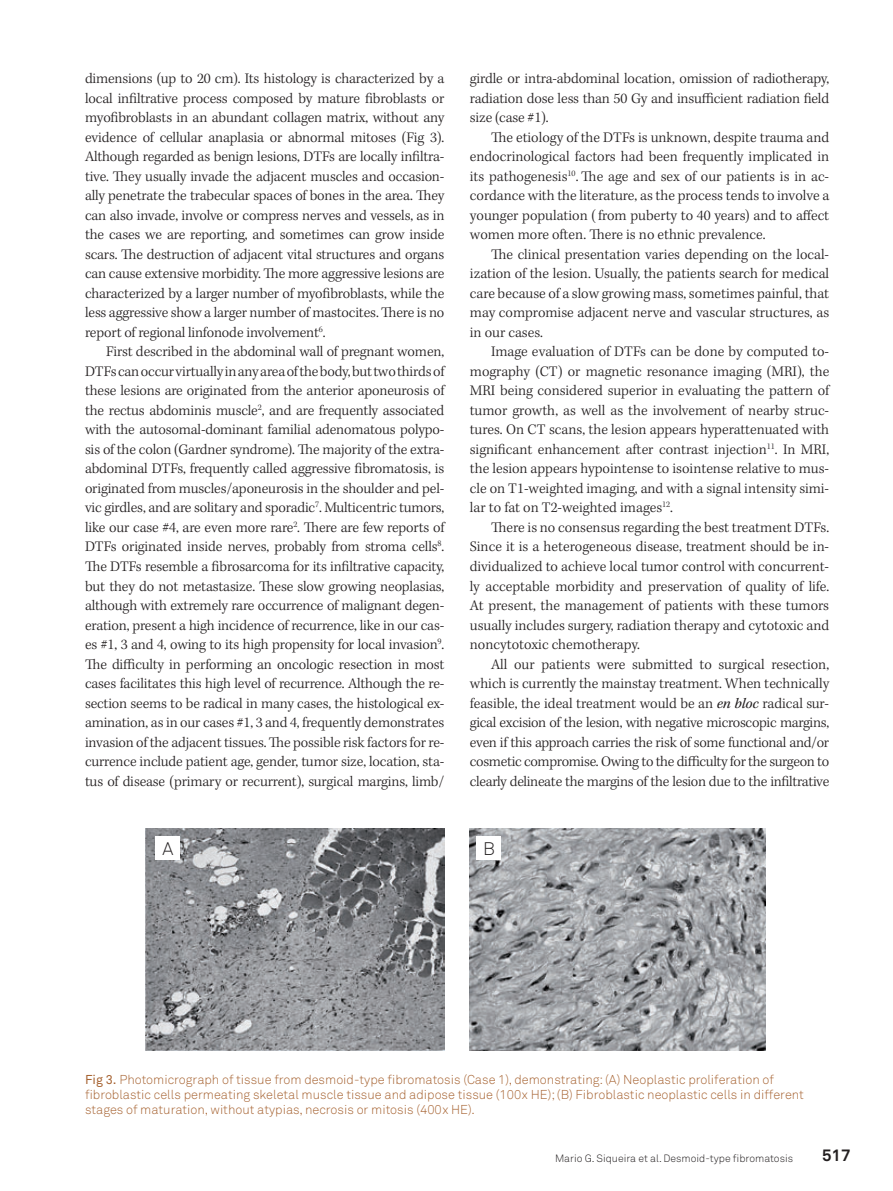
<style>
.page{position:relative;width:893px;height:1191px;background:#fff}
.page>*{position:absolute;margin:0;border:0;box-sizing:border-box;transform-origin:0 0}
.t1{font:18px "Akkurat Light Pro";color:#231f20}
.t2{font:700 16.5px "Akkurat Pro";color:#231f20}
.t3{font:300 15px/19.5px "Kepler Std";letter-spacing:-.005em;color:#231f20;text-align:justify}
.t4{font:12.75px/15.3px "Akkurat Light Pro";color:#a76433}
.t5{font:10.5px "Akkurat Light Pro";color:#231f20}
.s1{font-weight:400;font-style:italic}
.s2{font-family:"Akkurat Pro"}
</style>
<div class="page">
<img style="left:146px;top:828px;width:298px;height:222px">
<div style="left:156px;top:836px;width:24px;height:24px;background:#fff"></div>
<img style="left:470px;top:828px;width:295px;height:222px">
<div style="left:476px;top:836px;width:25px;height:24px;background:#fff"></div>
<p class="t3" style="left:85px;top:69px;width:361px">dimensions (up to 20 cm). Its histology is characterized by a local infiltrative process composed by mature fibroblasts or myofibroblasts in an abundant collagen matrix, without any evidence of cellular anaplasia or abnormal mitoses (Fig 3).<br>Although regarded as benign lesions, DTFs are locally infiltra&shy;tive. They usually invade the adjacent muscles and occasion&shy;ally penetrate the trabecular spaces of bones in the area. They can also invade, involve or compress nerves and vessels, as in the cases we are reporting, and sometimes can grow inside scars. The destruction of adjacent vital structures and organs can cause extensive morbidity. The more aggressive lesions are characterized by a larger number of myofibroblasts, while the less aggressive show a larger number of mastocites. There is no report of regional linfonode involvement<sup>6</sup>.</p>
<p class="t3" style="left:85px;top:342px;width:361px;text-indent:21px">First described in the abdominal wall of pregnant women, DTFs can occur virtually in any area of the body, but two thirds of these lesions are originated from the anterior aponeurosis of the rectus abdominis muscle<sup>2</sup>, and are frequently associated with the autosomal-dominant familial adenomatous polypo&shy;sis of the colon (Gardner syndrome). The majority of the extra&shy;abdominal DTFs, frequently called aggressive fibromatosis, is originated from muscles/aponeurosis in the shoulder and pel&shy;vic girdles, and are solitary and sporadic<sup>7</sup>. Multicentric tumors, like our case #4, are even more rare<sup>2</sup>. There are few reports of DTFs originated inside nerves, probably from stroma cells<sup>8</sup>.<br>The DTFs resemble a fibrosarcoma for its infiltrative capacity, but they do not metastasize. These slow growing neoplasias, although with extremely rare occurrence of malignant degen&shy;eration, present a high incidence of recurrence, like in our cas&shy;es #1, 3 and 4, owing to its high propensity for local invasion<sup>9</sup>.<br>The difficulty in performing an oncologic resection in most cases facilitates this high level of recurrence. Although the re&shy;section seems to be radical in many cases, the histological ex&shy;amination, as in our cases #1, 3 and 4, frequently demonstrates invasion of the adjacent tissues. The possible risk factors for re&shy;currence include patient age, gender, tumor size, location, sta&shy;tus of disease (primary or recurrent), surgical margins, limb/</p>
<p class="t3" style="left:470px;top:69px;width:361px">girdle or intra-abdominal location, omission of radiotherapy, radiation dose less than 50 Gy and insufficient radiation field size (case #1).</p>
<p class="t3" style="left:470px;top:128px;width:361px;text-indent:21px">The etiology of the DTFs is unknown, despite trauma and endocrinological factors had been frequently implicated in its pathogenesis<sup>10</sup>. The age and sex of our patients is in ac&shy;cordance with the literature, as the process tends to involve a younger population ( from puberty to 40 years) and to affect women more often. There is no ethnic prevalence.</p>
<p class="t3" style="left:470px;top:245px;width:361px;text-indent:21px">The clinical presentation varies depending on the local&shy;ization of the lesion. Usually, the patients search for medical care because of a slow growing mass, sometimes painful, that may compromise adjacent nerve and vascular structures, as in our cases.</p>
<p class="t3" style="left:470px;top:342px;width:361px;text-indent:21px">Image evaluation of DTFs can be done by computed to&shy;mography (CT) or magnetic resonance imaging (MRI), the MRI being considered superior in evaluating the pattern of tumor growth, as well as the involvement of nearby struc&shy;tures. On CT scans, the lesion appears hyperattenuated with significant enhancement after contrast injection<sup>11</sup>. In MRI, the lesion appears hypointense to isointense relative to mus&shy;cle on T1-weighted imaging, and with a signal intensity simi&shy;lar to fat on T2-weighted images<sup>12</sup>.</p>
<p class="t3" style="left:470px;top:518px;width:361px;text-indent:21px">There is no consensus regarding the best treatment DTFs.<br>Since it is a heterogeneous disease, treatment should be in&shy;dividualized to achieve local tumor control with concurrent&shy;ly acceptable morbidity and preservation of quality of life.<br>At present, the management of patients with these tumors usually includes surgery, radiation therapy and cytotoxic and noncytotoxic chemotherapy.</p>
<p class="t3" style="left:470px;top:654px;width:361px;text-indent:21px">All our patients were submitted to surgical resection, which is currently the mainstay treatment. When technically feasible, the ideal treatment would be an <span class="s1">en bloc</span> radical sur&shy;gical excision of the lesion, with negative microscopic margins, even if this approach carries the risk of some functional and/or cosmetic compromise. Owing to the difficulty for the surgeon to clearly delineate the margins of the lesion due to the infiltrative</p>
<p class="t1" style="left:163px;top:838px;width:12px">A</p>
<p class="t1" style="left:483px;top:838px;width:13px">B</p>
<p class="t4" style="left:85px;top:1072px;width:720px"><span class="s2">Fig 3.</span> Photomicrograph of tissue from desmoid-type fibromatosis (Case 1), demonstrating: (A) Neoplastic proliferation of fibroblastic cells permeating skeletal muscle tissue and adipose tissue (100x HE); (B) Fibroblastic neoplastic cells in different stages of maturation, without atypias, necrosis or mitosis (400x HE).</p>
<p class="t5" style="left:555px;top:1151px;width:240px">Mario G. Siqueira et al. Desmoid-type fibromatosis</p>
<p class="t2" style="left:822px;top:1145px;width:30px">517</p>
</div>
